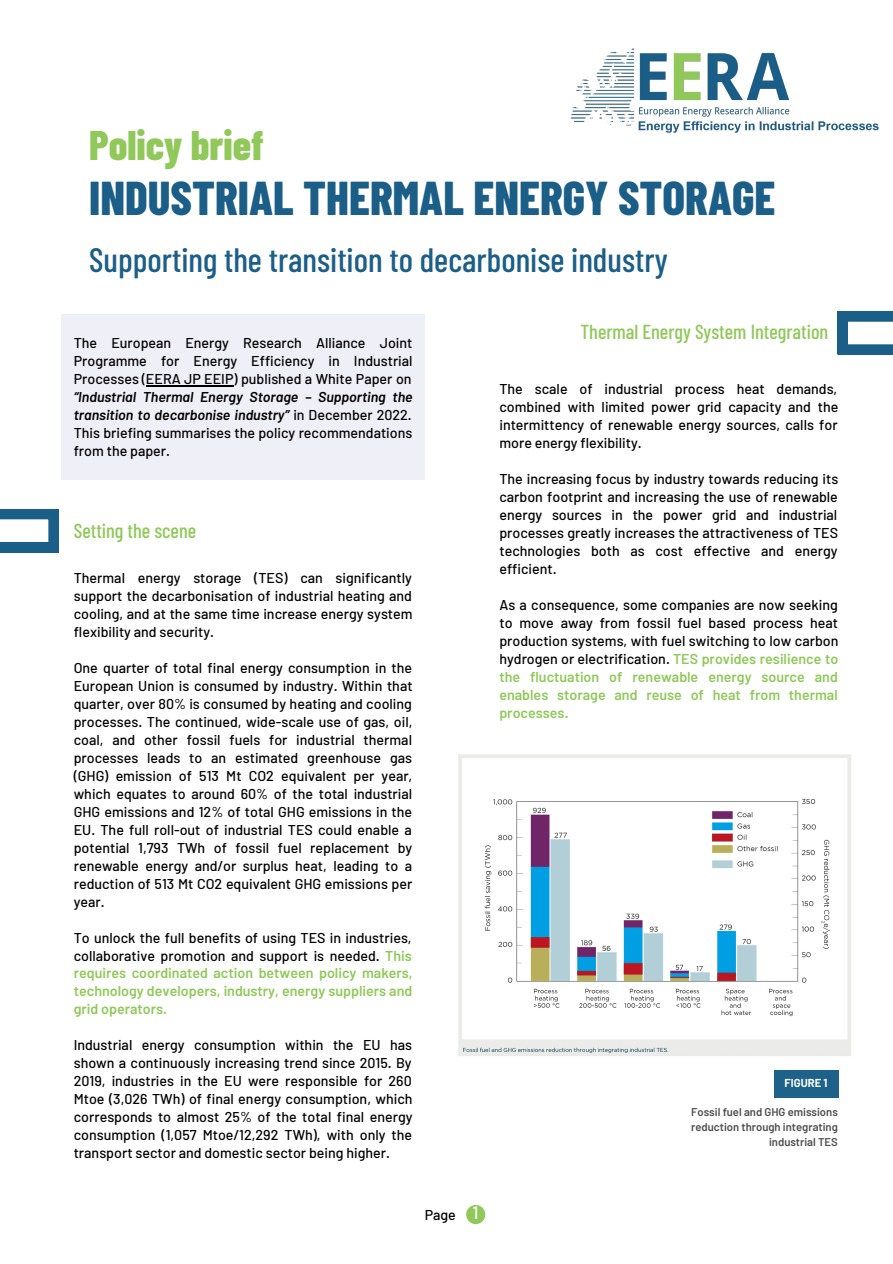
<style>
.page{position:relative;width:893px;height:1264px;background:#fff}
.page>*{position:absolute;margin:0;border:0;box-sizing:border-box;transform-origin:0 0}
.t1{font:800 47.4px "Barlow Condensed";color:#1b5e88}
.t2{font:800 41.4px "Barlow Condensed";color:#90c95a}
.t3{font:500 33.75px "Barlow Condensed";color:#1b5e88}
.t4{font:500 20.25px "Barlow Condensed";color:#90c95a}
.t5{font:500 17.85px "Barlow";color:#fff}
.t6{font:500 14.25px/18px "Barlow";color:#000;text-align:justify}
.t7{font:600 14.25px/18px "Barlow";color:#90c95a;text-align:justify}
.t8{font:600 11.25px/15px "Barlow";color:#4d4d4d;text-align:right}
.t9{font:700 11.25px "Barlow";color:#fff}
.s1{font-weight:600;font-style:italic}
.s2{font-weight:500;color:#000}
.s3{font-weight:600;color:#90c95a}
</style>
<div class="page">
<div style="left:773px;top:1067px;width:65px;height:30px;background:#1e628a"></div>
<svg style="left:0;top:509px;width:58px;height:43px"></svg>
<img style="left:570px;top:48px;width:309px;height:85px">
<svg style="left:837px;top:312px;width:55px;height:42px"></svg>
<div style="left:62px;top:314px;width:362px;height:165px;background:#efeff7"></div>
<svg style="left:466px;top:1205px;width:19px;height:18px"></svg>
<hr style="left:146px;top:385px;width:87px;height:1px;background:#000">
<img style="left:458px;top:754px;width:393px;height:315px">
<p class="t2" style="left:89px;top:118px;width:176px">Policy brief</p>
<p class="t1" style="left:89px;top:167px;width:687px">INDUSTRIAL THERMAL ENERGY STORAGE</p>
<p class="t3" style="left:89px;top:238px;width:580px">Supporting the transition to decarbonise industry</p>
<p class="t6" style="left:74px;top:333px;width:340px">The European Energy Research Alliance Joint Programme for Energy Efficiency in Industrial Processes (EERA JP EEIP) published a White Paper on <span class="s1">“Industrial Thermal Energy Storage – Supporting the transition to decarbonise industry”</span> in December 2022.<br>This briefing summarises the policy recommendations from the paper.</p>
<p class="t4" style="left:74px;top:517px;width:124px">Setting the scene</p>
<p class="t6" style="left:74px;top:568px;width:340px">Thermal energy storage (TES) can significantly support the decarbonisation of industrial heating and cooling, and at the same time increase energy system flexibility and security.</p>
<p class="t6" style="left:74px;top:658px;width:340px">One quarter of total final energy consumption in the European Union is consumed by industry. Within that quarter, over 80% is consumed by heating and cooling processes. The continued, wide-scale use of gas, oil, coal, and other fossil fuels for industrial thermal processes leads to an estimated greenhouse gas (GHG) emission of 513 Mt CO2 equivalent per year, which equates to around 60% of the total industrial GHG emissions and 12% of total GHG emissions in the EU. The full roll-out of industrial TES could enable a potential 1,793 TWh of fossil fuel replacement by renewable energy and/or surplus heat, leading to a reduction of 513 Mt CO2 equivalent GHG emissions per year.</p>
<p class="t7" style="left:74px;top:927px;width:340px"><span class="s2">To unlock the full benefits of using TES in industries, collaborative promotion and support is needed.</span> This requires coordinated action between policy makers, technology developers, industry, energy suppliers and grid operators.</p>
<p class="t6" style="left:74px;top:1035px;width:340px">Industrial energy consumption within the EU has shown a continuously increasing trend since 2015. By 2019, industries in the EU were responsible for 260<br>Mtoe (3,026 TWh) of final energy consumption, which corresponds to almost 25% of the total final energy consumption (1,057 Mtoe/12,292 TWh), with only the transport sector and domestic sector being higher.</p>
<p class="t6" style="left:425px;top:1204px;width:33px">Page</p>
<p class="t5" style="left:472px;top:1201px;width:8px">1</p>
<p class="t4" style="left:580px;top:318px;width:249px">Thermal Energy System Integration</p>
<p class="t6" style="left:499px;top:379px;width:340px">The scale of industrial process heat demands, combined with limited power grid capacity and the intermittency of renewable energy sources, calls for more energy flexibility.</p>
<p class="t6" style="left:499px;top:469px;width:340px">The increasing focus by industry towards reducing its carbon footprint and increasing the use of renewable energy sources in the power grid and industrial processes greatly increases the attractiveness of TES technologies both as cost effective and energy efficient.</p>
<p class="t6" style="left:499px;top:595px;width:340px">As a consequence, some companies are now seeking to move away from fossil fuel based process heat production systems, with fuel switching to low carbon hydrogen or electrification. <span class="s3">TES provides resilience to the fluctuation of renewable energy source and enables storage and reuse of heat from thermal processes.</span></p>
<p class="t9" style="left:784px;top:1075px;width:44px">FIGURE 1</p>
<p class="t8" style="left:691px;top:1104px;width:148px">Fossil fuel and GHG emissions reduction through integrating industrial TES</p>
</div>
